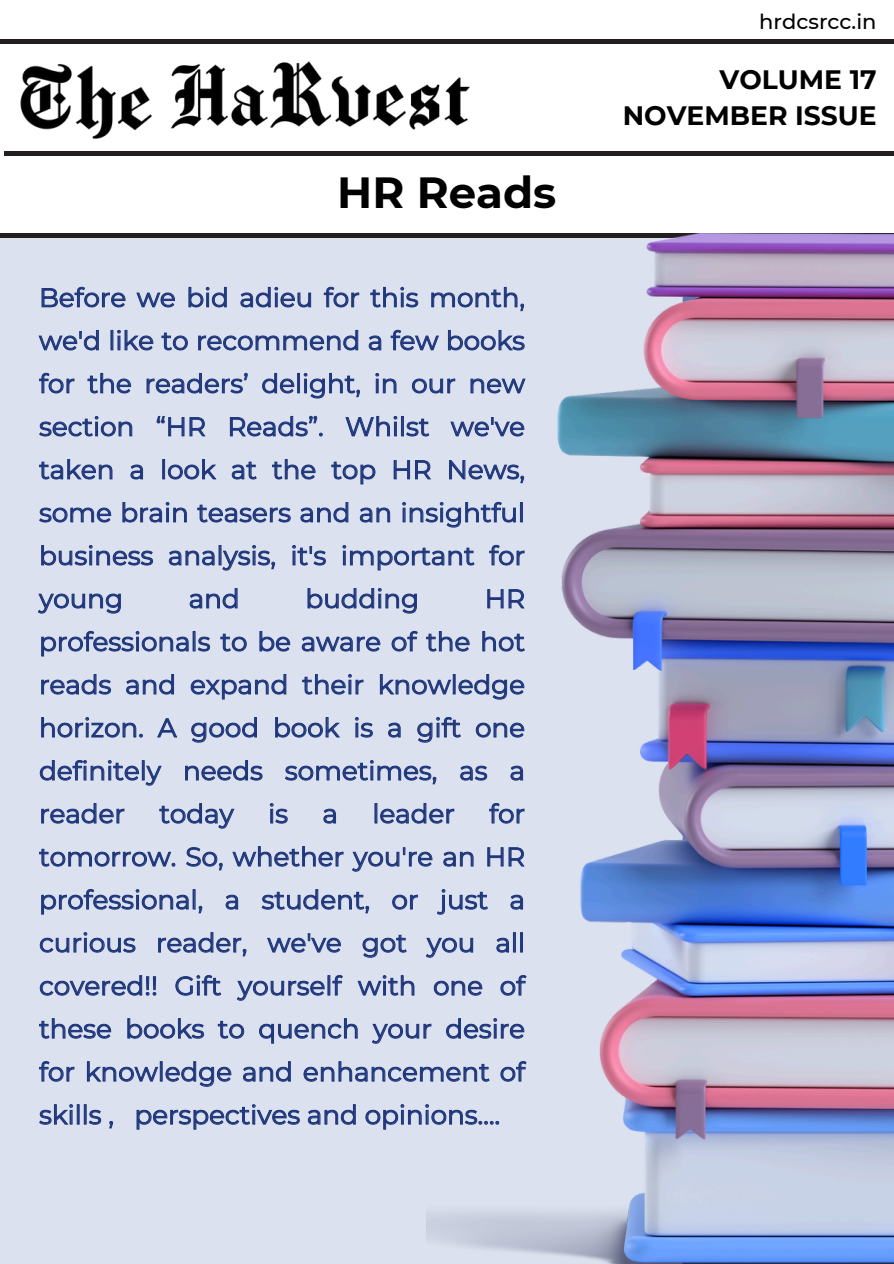
<style>
.page{position:relative;width:894px;height:1264px;background:#fff}
.page>*{position:absolute;margin:0;border:0;box-sizing:border-box;transform-origin:0 0}
.t1{font:700 43.5px "Montserrat";color:#000}
.t2{font:700 26.55px/36.6px "Montserrat";color:#000;text-align:right}
.t3{font:26.1px/43px "Montserrat";color:#1e367b;text-align:justify}
.t4{font:500 21px "Montserrat";color:#000}
</style>
<div class="page">
<div style="left:0;top:237px;width:426px;height:1026px;background:#dce1ef"></div>
<img style="left:20px;top:64px;width:132px;height:75px">
<img style="left:171px;top:61px;width:298px;height:69px">
<hr style="left:0;top:40px;width:893px;height:4px;background:#231f20">
<hr style="left:4px;top:151px;width:889px;height:4px;background:#231f20">
<hr style="left:0;top:233px;width:893px;height:4px;background:#231f20">
<svg style="left:41px;top:286px;width:385px;height:25px;background:#b8c0d9"></svg>
<svg style="left:38px;top:329px;width:388px;height:22px;background:#b2bbd5"></svg>
<svg style="left:39px;top:372px;width:387px;height:27px;background:#bcc4db"></svg>
<svg style="left:39px;top:415px;width:387px;height:22px;background:#b5bed7"></svg>
<svg style="left:39px;top:458px;width:387px;height:27px;background:#bfc6dd"></svg>
<svg style="left:39px;top:501px;width:387px;height:27px;background:#bbc3da"></svg>
<svg style="left:41px;top:544px;width:385px;height:27px;background:#bac2da"></svg>
<svg style="left:37px;top:587px;width:389px;height:27px;background:#c3cbe0"></svg>
<svg style="left:41px;top:630px;width:385px;height:27px;background:#bac2da"></svg>
<svg style="left:41px;top:673px;width:385px;height:27px;background:#bbc3db"></svg>
<svg style="left:41px;top:716px;width:385px;height:27px;background:#bfc6dd"></svg>
<svg style="left:39px;top:759px;width:387px;height:27px;background:#bac2da"></svg>
<svg style="left:41px;top:802px;width:385px;height:27px;background:#c2c9df"></svg>
<svg style="left:39px;top:845px;width:387px;height:27px;background:#bcc4db"></svg>
<svg style="left:41px;top:888px;width:385px;height:27px;background:#bdc5dc"></svg>
<svg style="left:39px;top:931px;width:387px;height:27px;background:#bfc7dd"></svg>
<svg style="left:39px;top:974px;width:387px;height:27px;background:#bcc4db"></svg>
<svg style="left:39px;top:1017px;width:387px;height:27px;background:#bcc4db"></svg>
<svg style="left:39px;top:1060px;width:387px;height:27px;background:#b9c2d9"></svg>
<svg style="left:39px;top:1103px;width:75px;height:25px;background:#b5bed7"></svg>
<svg style="left:136px;top:1103px;width:290px;height:27px;background:#b8c0d9"></svg>
<img style="left:426px;top:233px;width:467px;height:1030px">
<p class="t1" style="left:337px;top:165px;width:220px">HR Reads</p>
<p class="t3" style="left:39px;top:276px;width:487px">Before we bid adieu for this month, we'd like to recommend a few books for the readers’ delight, in our new section “HR Reads”. Whilst we've taken a look at the top HR News, some brain teasers and an insightful business analysis, it's important for young</p>
<p class="t3" style="left:189px;top:577px;width:52px">and</p>
<p class="t3" style="left:305px;top:577px;width:115px">budding</p>
<p class="t3" style="left:39px;top:577px;width:487px;text-indent:445px">HR professionals to be aware of the hot reads and expand their knowledge horizon. A good book is a gift one definitely needs sometimes, as a reader</p>
<p class="t3" style="left:39px;top:792px;width:487px;text-indent:450px">for tomorrow. So, whether you're an HR professional, a student, or just a curious reader, we've got you all covered!! Gift yourself with one of these books to quench your desire for knowledge and enhancement of skills , perspectives and opinions….</p>
<p class="t3" style="left:159px;top:792px;width:76px">today</p>
<p class="t3" style="left:268px;top:792px;width:21px">is</p>
<p class="t3" style="left:322px;top:792px;width:17px">a</p>
<p class="t3" style="left:372px;top:792px;width:84px">leader</p>
<p class="t4" style="left:759px;top:9px;width:119px">hrdcsrcc.in</p>
<p class="t2" style="left:622px;top:61px;width:255px">VOLUME 17<br>NOVEMBER ISSUE</p>
</div>
